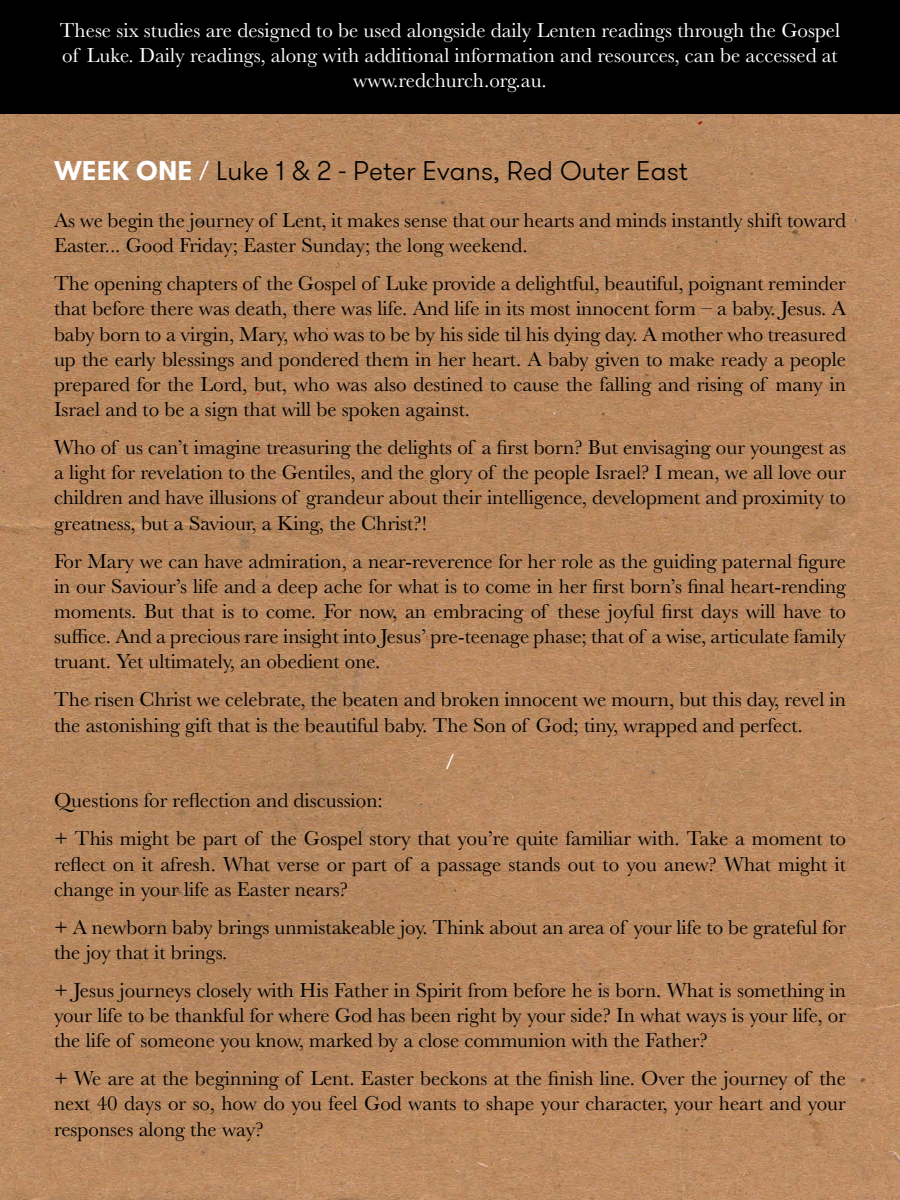
<style>
.page{position:relative;width:900px;height:1200px;background:#fff}
.page>*{position:absolute;margin:0;border:0;box-sizing:border-box;transform-origin:0 0}
.t1{font:300 27px "GT Walsheim Pro Trial";color:#000}
.t2{font:21px/25.2px "Baskerville";color:#000}
.t3{font:21px/25.2px "Baskerville";color:#fff;text-align:center}
.t4{font:21px "Avenir";color:#fff}
.s1{font-weight:700;color:#fff}
.s2{font-family:"Avenir";font-weight:400;color:#fff}
.s3{font-family:"Avenir"}
</style>
<div class="page">
<img style="left:0;top:114px;width:900px;height:1086px">
<div style="left:0;top:0;width:900px;height:114px;background:#000"></div>
<p class="t3" style="left:60px;top:18px;width:782px">These six studies are designed to be used alongside daily Lenten readings through the Gospel of Luke. Daily readings, along with additional information and resources, can be accessed at www.redchurch.org.au.</p>
<p class="t1" style="left:54px;top:161px;width:635px"><span class="s1">WEEK ONE</span> <span class="s2">/</span> Luke 1 <span class="s3">&amp;</span> 2 - Peter Evans, Red Outer East</p>
<p class="t2" style="left:54px;top:208px;width:793px">As we begin the journey of Lent, it makes sense that our hearts and minds instantly shift toward<br>Easter... Good Friday; Easter Sunday; the long weekend.</p>
<p class="t2" style="left:54px;top:271px;width:794px;text-align:justify">The opening chapters of the Gospel of Luke provide a delightful, beautiful, poignant reminder that before there was death, there was life. And life in its most innocent form – a baby. Jesus. A baby born to a virgin, Mary, who was to be by his side til his dying day. A mother who treasured up the early blessings and pondered them in her heart. A baby given to make ready a people prepared for the Lord, but, who was also destined to cause the falling and rising of many in Israel and to be a sign that will be spoken against.</p>
<p class="t2" style="left:54px;top:435px;width:794px;text-align:justify">Who of us can’t imagine treasuring the delights of a first born? But envisaging our youngest as a light for revelation to the Gentiles, and the glory of the people Israel? I mean, we all love our children and have illusions of grandeur about their intelligence, development and proximity to greatness, but a Saviour, a King, the Christ?!</p>
<p class="t2" style="left:54px;top:549px;width:794px;text-align:justify">For Mary we can have admiration, a near-reverence for her role as the guiding paternal figure in our Saviour’s life and a deep ache for what is to come in her first born’s final heart-rending moments. But that is to come. For now, an embracing of these joyful first days will have to suffice. And a precious rare insight into Jesus’ pre-teenage phase; that of a wise, articulate family truant. Yet ultimately, an obedient one.</p>
<p class="t2" style="left:54px;top:687px;width:793px">The risen Christ we celebrate, the beaten and broken innocent we mourn, but this day, revel in the astonishing gift that is the beautiful baby. The Son of God; tiny, wrapped and perfect.</p>
<p class="t4" style="left:446px;top:750px;width:9px">/</p>
<p class="t2" style="left:54px;top:782px;width:794px;line-height:38px">Questions for reflection and discussion:<br>+ This might be part of the Gospel story that you’re quite familiar with. Take a moment to</p>
<p class="t2" style="left:54px;top:852px;width:794px">reflect on it afresh. What verse or part of a passage stands out to you anew? What might it change in your life as Easter nears?</p>
<p class="t2" style="left:54px;top:915px;width:794px">+ A newborn baby brings unmistakeable joy. Think about an area of your life to be grateful for the joy that it brings.</p>
<p class="t2" style="left:54px;top:978px;width:794px;text-align:justify">+ Jesus journeys closely with His Father in Spirit from before he is born. What is something in your life to be thankful for where God has been right by your side? In what ways is your life, or the life of someone you know, marked by a close communion with the Father?</p>
<p class="t2" style="left:54px;top:1066px;width:794px;text-align:justify">+ We are at the beginning of Lent. Easter beckons at the finish line. Over the journey of the next 40 days or so, how do you feel God wants to shape your character, your heart and your responses along the way?</p>
</div>
